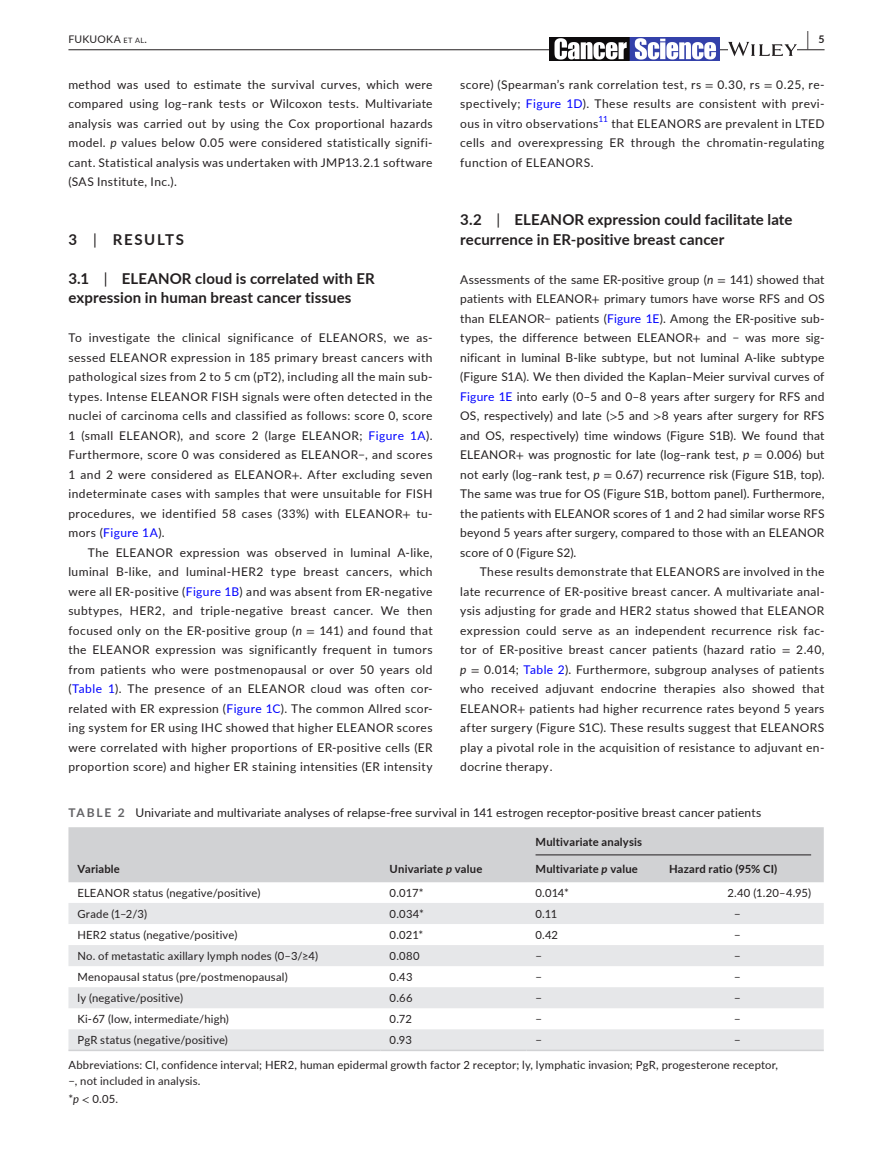
<style>
.page{position:relative;width:893px;height:1174px;background:#fff}
.page>*{position:absolute;margin:0;border:0;box-sizing:border-box;transform-origin:0 0}
.t1{font:700 19.5px "Lato";color:#231f20;scale:.43 1}
.t2{font:700 15px/19.5px "Lato";letter-spacing:.01em;color:#231f20}
.t3{font:700 15px "Lato";letter-spacing:.105em;color:#231f20}
.t4{font:12px/19.5px "Lato";letter-spacing:.03em;color:#231f20;text-align:justify}
.t5{font:11.25px/15.8px "Lato";letter-spacing:.015em;color:#231f20}
.t6{font:700 11.25px "Lato";letter-spacing:.015em;color:#231f20}
.t7{font:10.5px "Lato";letter-spacing:.02em;color:#231f20}
.t8{font:8.4px "Lato";color:#00f}
.s1{font-size:7.35px}
.s2{font-style:italic}
.s3{font-family:"STIX"}
.s4{color:#00f}
.s5{font-weight:400}
.s6{font-weight:700;color:#636366}
</style>
<div class="page">
<hr style="left:68px;top:49px;width:756px;height:1px;background:#231f20">
<img style="left:550px;top:37px;width:170px;height:24px">
<svg style="left:728px;top:42px;width:69px;height:14px"></svg>
<div style="left:68px;top:827px;width:756px;height:55px;background:#d1d2d4"></div>
<svg style="left:68px;top:903px;width:756px;height:146px;fill:#e6e7e9"></svg>
<hr style="left:68px;top:1049px;width:313px;height:2px;background:#d1d2d4">
<hr style="left:381px;top:1049px;width:145px;height:2px;background:#d1d2d4">
<hr style="left:526px;top:1049px;width:134px;height:2px;background:#d1d2d4">
<hr style="left:660px;top:1049px;width:164px;height:2px;background:#d1d2d4">
<hr style="left:536px;top:854px;width:275px;height:1px;background:#231f20">
<p class="t7" style="left:68px;top:31px;width:80px">FUKUOKA <span class="s1">et al</span>.</p>
<h1 class="t1" style="left:807px;top:25px;width:43px">| <sup>5</sup></h1>
<p class="t4" style="left:68px;top:74px;width:366px">method was used to estimate the survival curves, which were compared using log–rank tests or Wilcoxon tests. Multivariate analysis was carried out by using the Cox proportional hazards model. <span class="s2">p</span> values below 0.05 were considered statistically signifi&shy;cant. Statistical analysis was undertaken with JMP13.2.1 software (SAS Institute, Inc.).</p>
<p class="t4" style="left:460px;top:74px;width:366px">score) (Spearman’s rank correlation test, rs <span class="s3">=</span> 0.30, rs <span class="s3">=</span> 0.25, re&shy;spectively; <span class="s4">Figure 1D</span>). These results are consistent with previ&shy;ous in vitro observations</p>
<p class="t8" style="left:598px;top:113px;width:11px">11</p>
<p class="t4" style="left:460px;top:113px;width:366px;text-indent:151px">that ELEANORS are prevalent in LTED cells and overexpressing ER through the chromatin-regulating function of ELEANORS.</p>
<p class="t2" style="left:460px;top:209px;width:334px">3.2 <span class="s5">|</span> ELEANOR expression could facilitate late recurrence in ER-positive breast cancer</p>
<p class="t4" style="left:460px;top:269px;width:366px">Assessments of the same ER-positive group (<span class="s2">n</span> <span class="s3">=</span> 141) showed that patients with ELEANOR<span class="s3">+</span> primary tumors have worse RFS and OS than ELEANOR− patients (<span class="s4">Figure 1E</span>). Among the ER-positive sub&shy;types, the difference between ELEANOR<span class="s3">+</span> and − was more sig&shy;nificant in luminal B-like subtype, but not luminal A-like subtype (Figure S1A). We then divided the Kaplan–Meier survival curves of <span class="s4">Figure 1E</span> into early (0–5 and 0–8 years after surgery for RFS and OS, respectively) and late (<span class="s3">&gt;</span>5 and <span class="s3">&gt;</span>8 years after surgery for RFS and OS, respectively) time windows (Figure S1B). We found that ELEANOR<span class="s3">+</span> was prognostic for late (log–rank test, <span class="s2">p</span> <span class="s3">=</span> 0.006) but not early (log–rank test, <span class="s2">p</span> <span class="s3">=</span> 0.67) recurrence risk (Figure S1B, top).<br>The same was true for OS (Figure S1B, bottom panel). Furthermore, the patients with ELEANOR scores of 1 and 2 had similar worse RFS beyond 5 years after surgery, compared to those with an ELEANOR score of 0 (Figure S2).</p>
<p class="t4" style="left:460px;top:561px;width:366px;text-indent:20px">These results demonstrate that ELEANORS are involved in the late recurrence of ER-positive breast cancer. A multivariate anal&shy;ysis adjusting for grade and HER2 status showed that ELEANOR expression could serve as an independent recurrence risk fac&shy;tor of ER-positive breast cancer patients (hazard ratio <span class="s3">=</span> 2.40, <span class="s2">p</span> <span class="s3">=</span> 0.014; <span class="s4">Table 2</span>). Furthermore, subgroup analyses of patients who received adjuvant endocrine therapies also showed that ELEANOR<span class="s3">+</span> patients had higher recurrence rates beyond 5 years after surgery (Figure S1C). These results suggest that ELEANORS play a pivotal role in the acquisition of resistance to adjuvant en&shy;docrine therapy .</p>
<p class="t4" style="left:68px;top:803px;width:694px"><span class="s6">TABLE 2</span> Univariate and multivariate analyses of relapse-free survival in 141 estrogen receptor-positive breast cancer patients</p>
<p class="t3" style="left:68px;top:228px;width:117px">3 <span class="s5">|</span> RESULTS</p>
<p class="t2" style="left:68px;top:268px;width:308px">3.1 <span class="s5">|</span> ELEANOR cloud is correlated with ER expression in human breast cancer tissues</p>
<p class="t4" style="left:68px;top:327px;width:366px">To investigate the clinical significance of ELEANORS, we as&shy;sessed ELEANOR expression in 185 primary breast cancers with pathological sizes from 2 to 5 cm (pT2), including all the main sub&shy;types. Intense ELEANOR FISH signals were often detected in the nuclei of carcinoma cells and classified as follows: score 0, score 1 (small ELEANOR), and score 2 (large ELEANOR; <span class="s4">Figure 1A</span>).<br>Furthermore, score 0 was considered as ELEANOR−, and scores 1 and 2 were considered as ELEANOR<span class="s3">+</span>. After excluding seven indeterminate cases with samples that were unsuitable for FISH procedures, we identified 58 cases (33%) with ELEANOR<span class="s3">+</span> tu&shy;mors (<span class="s4">Figure 1A</span>).</p>
<p class="t4" style="left:68px;top:542px;width:366px;text-indent:20px">The ELEANOR expression was observed in luminal A-like, luminal B-like, and luminal-HER2 type breast cancers, which were all ER-positive (<span class="s4">Figure 1B</span>) and was absent from ER-negative subtypes, HER2, and triple-negative breast cancer. We then focused only on the ER-positive group (<span class="s2">n</span> <span class="s3">=</span> 141) and found that the ELEANOR expression was significantly frequent in tumors from patients who were postmenopausal or over 50 years old (<span class="s4">Table 1</span>). The presence of an ELEANOR cloud was often cor&shy;related with ER expression (<span class="s4">Figure 1C</span>). The common Allred scor&shy;ing system for ER using IHC showed that higher ELEANOR scores were correlated with higher proportions of ER-positive cells (ER proportion score) and higher ER staining intensities (ER intensity</p>
<p class="t6" style="left:77px;top:860px;width:44px">Variable</p>
<p class="t6" style="left:390px;top:860px;width:94px">Univariate <span class="s2">p</span> value</p>
<p class="t6" style="left:536px;top:833px;width:108px">Multivariate analysis</p>
<p class="t6" style="left:536px;top:860px;width:104px">Multivariate <span class="s2">p</span> value</p>
<p class="t6" style="left:669px;top:860px;width:110px">Hazard ratio (95% CI)</p>
<p class="t5" style="left:77px;top:884px;width:184px">ELEANOR status (negative/positive)</p>
<p class="t5" style="left:390px;top:884px;width:35px">0.017*</p>
<p class="t5" style="left:536px;top:884px;width:35px">0.014*</p>
<p class="t5" style="left:727px;top:884px;width:85px">2.40 (1.20–4.95)</p>
<p class="t5" style="left:77px;top:905px;width:71px">Grade (1–2/3)</p>
<p class="t5" style="left:390px;top:905px;width:36px">0.034*</p>
<p class="t5" style="left:536px;top:905px;width:23px">0.11</p>
<p class="t5" style="left:734px;top:905px;width:8px">−</p>
<p class="t5" style="left:77px;top:926px;width:161px">HER2 status (negative/positive)</p>
<p class="t5" style="left:390px;top:926px;width:35px">0.021*</p>
<p class="t5" style="left:536px;top:926px;width:24px">0.42</p>
<p class="t5" style="left:734px;top:926px;width:8px">−</p>
<p class="t5" style="left:77px;top:947px;width:242px">No. of metastatic axillary lymph nodes (0–3/≥4)</p>
<p class="t5" style="left:390px;top:947px;width:31px">0.080</p>
<p class="t5" style="left:536px;top:947px;width:8px">−</p>
<p class="t5" style="left:734px;top:947px;width:8px">−</p>
<p class="t5" style="left:77px;top:968px;width:212px">Menopausal status (pre/postmenopausal)</p>
<p class="t5" style="left:390px;top:968px;width:24px">0.43</p>
<p class="t5" style="left:536px;top:968px;width:8px">−</p>
<p class="t5" style="left:734px;top:968px;width:8px">−</p>
<p class="t5" style="left:77px;top:989px;width:107px">ly (negative/positive)</p>
<p class="t5" style="left:390px;top:989px;width:24px">0.66</p>
<p class="t5" style="left:536px;top:989px;width:8px">−</p>
<p class="t5" style="left:734px;top:989px;width:8px">−</p>
<p class="t5" style="left:77px;top:1011px;width:153px">Ki-67 (low, intermediate/high)</p>
<p class="t5" style="left:390px;top:1011px;width:24px">0.72</p>
<p class="t5" style="left:536px;top:1011px;width:8px">−</p>
<p class="t5" style="left:734px;top:1011px;width:8px">−</p>
<p class="t5" style="left:77px;top:1032px;width:152px">PgR status (negative/positive)</p>
<p class="t5" style="left:390px;top:1032px;width:24px">0.93</p>
<p class="t5" style="left:536px;top:1032px;width:8px">−</p>
<p class="t5" style="left:734px;top:1032px;width:8px">−</p>
<p class="t5" style="left:68px;top:1056px;width:711px">Abbreviations: CI, confidence interval; HER2, human epidermal growth factor 2 receptor; ly, lymphatic invasion; PgR, progesterone receptor, −, not included in analysis.</p>
<p class="t5" style="left:68px;top:1090px;width:51px">*<span class="s2">p</span> <span class="s3">&lt;</span> 0.05.</p>
</div>
